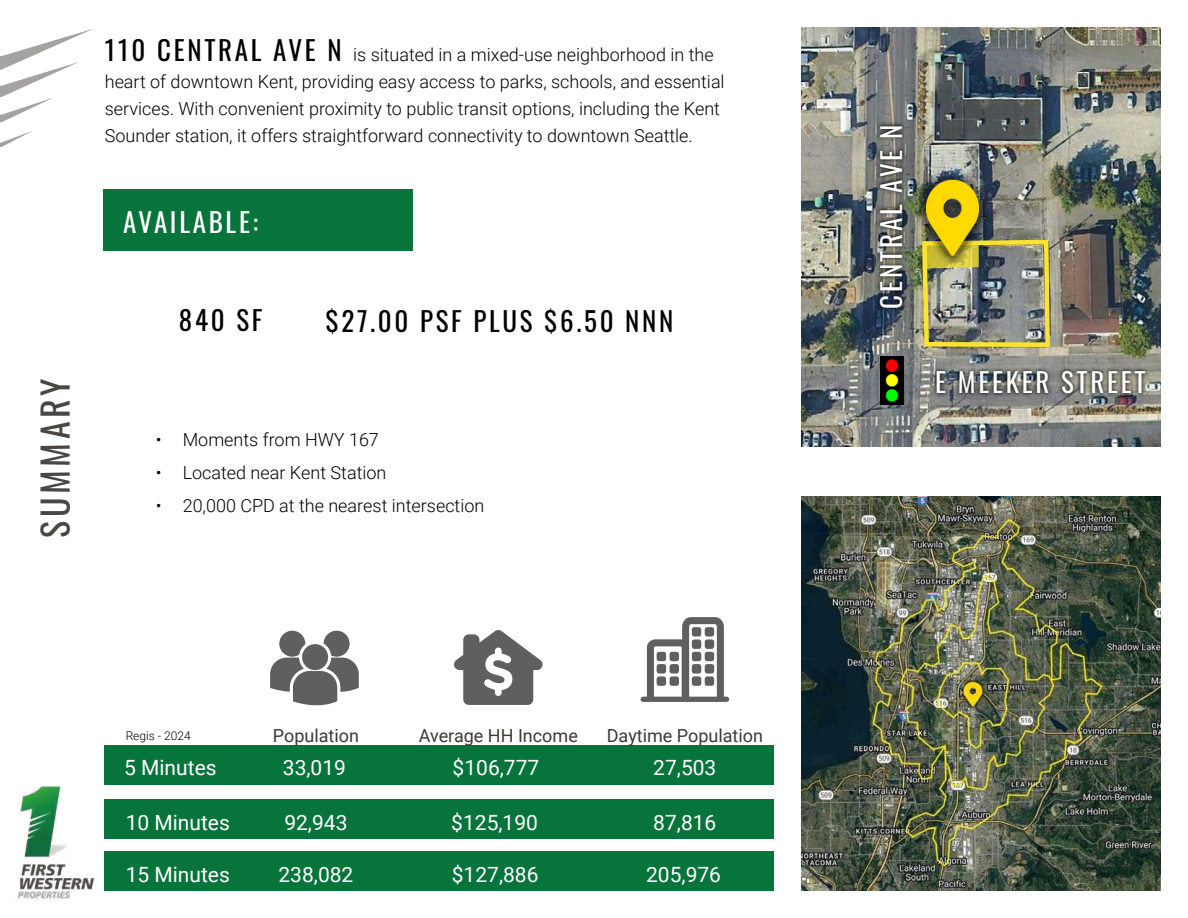
<style>
.page{position:relative;width:1188px;height:918px;background:#fff}
.page>*{position:absolute;margin:0;border:0;box-sizing:border-box;transform-origin:0 0}
.t1{font:36px "Oswald";letter-spacing:.1em;color:#494743}
.t2{font:27px "Oswald";letter-spacing:.1em;color:#fff}
.t3{font:27px "Oswald";letter-spacing:.1em;color:#000}
.t4{font:21px "Roboto";color:#fff}
.t5{font:300 18px/27px "Roboto";color:#000}
.t6{font:18px "Roboto";color:#3e3935}
.t7{font:300 12px "Roboto";color:#000}
.s1{font-family:"Oswald";font-weight:400;font-size:27px}
</style>
<div class="page">
<div style="left:104px;top:189px;width:309px;height:61px;background:#07743c"></div>
<div style="left:105px;top:799px;width:669px;height:39px;background:#07743c"></div>
<div style="left:105px;top:851px;width:669px;height:40px;background:#07743c"></div>
<div style="left:105px;top:745px;width:669px;height:39px;background:#07743c"></div>
<svg style="left:641px;top:617px;width:88px;height:85px"></svg>
<div style="left:692px;top:627px;width:9px;height:10px;background:#5e5f61;border-radius:3px"></div>
<div style="left:692px;top:639px;width:9px;height:10px;background:#5e5f61;border-radius:3px"></div>
<div style="left:692px;top:652px;width:9px;height:9px;background:#5e5f61;border-radius:3px"></div>
<div style="left:705px;top:627px;width:9px;height:10px;background:#5e5f61;border-radius:3px"></div>
<div style="left:705px;top:639px;width:9px;height:10px;background:#5e5f61;border-radius:3px"></div>
<div style="left:705px;top:652px;width:9px;height:9px;background:#5e5f61;border-radius:3px"></div>
<div style="left:692px;top:664px;width:9px;height:10px;background:#5e5f61;border-radius:3px"></div>
<div style="left:692px;top:676px;width:9px;height:10px;background:#5e5f61;border-radius:3px"></div>
<div style="left:705px;top:664px;width:9px;height:10px;background:#5e5f61;border-radius:3px"></div>
<div style="left:705px;top:676px;width:9px;height:10px;background:#5e5f61;border-radius:3px"></div>
<div style="left:657px;top:652px;width:9px;height:9px;background:#5e5f61;border-radius:3px"></div>
<div style="left:670px;top:652px;width:9px;height:9px;background:#5e5f61;border-radius:3px"></div>
<div style="left:657px;top:664px;width:9px;height:10px;background:#5e5f61;border-radius:3px"></div>
<div style="left:657px;top:676px;width:9px;height:10px;background:#5e5f61;border-radius:3px"></div>
<div style="left:670px;top:664px;width:9px;height:10px;background:#5e5f61;border-radius:3px"></div>
<div style="left:670px;top:676px;width:9px;height:10px;background:#5e5f61;border-radius:3px"></div>
<svg style="left:454px;top:630px;width:89px;height:75px"></svg>
<svg style="left:270px;top:631px;width:89px;height:74px"></svg>
<svg style="left:0;top:29px;width:93px;height:94px"></svg>
<svg style="left:0;top:131px;width:32px;height:16px"></svg>
<img style="left:801px;top:497px;width:360px;height:394px">
<img style="left:17px;top:775px;width:88px;height:126px">
<img style="left:801px;top:27px;width:360px;height:419px">
<img style="left:880px;top:356px;width:24px;height:49px">
<div style="left:932px;top:366px;width:218px;height:33px;background:#000;opacity:.84"></div>
<div style="left:875px;top:121px;width:32px;height:191px;background:#000;opacity:.84"></div>
<img style="left:920px;top:238px;width:132px;height:111px">
<img style="left:914px;top:167px;width:77px;height:100px">
<h1 class="t1" style="left:23px;top:538px;width:161px;rotate:-90deg">SUMMARY</h1>
<p class="t5" style="left:105px;top:40px;width:621px"><span class="s1">110 CENTRAL AVE N</span> is situated in a mixed-use neighborhood in the heart of downtown Kent, providing easy access to parks, schools, and essential services. With convenient proximity to public transit options, including the Kent Sounder station, it offers straightforward connectivity to downtown Seattle.</p>
<h2 class="t2" style="left:123px;top:198px;width:136px">AVAILABLE:</h2>
<h2 class="t3" style="left:179px;top:296px;width:85px">840 SF</h2>
<h2 class="t3" style="left:325px;top:297px;width:350px">$27.00 PSF PLUS $6.50 NNN</h2>
<p class="t5" style="left:156px;top:426px;width:225px">• Moments from HWY 167</p>
<p class="t5" style="left:156px;top:459px;width:232px">• Located near Kent Station</p>
<p class="t5" style="left:156px;top:492px;width:330px">• 20,000 CPD at the nearest intersection</p>
<p class="t7" style="left:126px;top:728px;width:67px">Regis - 2024</p>
<p class="t6" style="left:273px;top:723px;width:88px">Population</p>
<p class="t6" style="left:419px;top:723px;width:161px">Average HH Income</p>
<p class="t6" style="left:607px;top:723px;width:158px">Daytime Population</p>
<p class="t4" style="left:124px;top:753px;width:94px">5 Minutes</p>
<p class="t4" style="left:126px;top:807px;width:106px">10 Minutes</p>
<p class="t4" style="left:126px;top:860px;width:106px">15 Minutes</p>
<p class="t4" style="left:283px;top:753px;width:65px">33,019</p>
<p class="t4" style="left:453px;top:753px;width:88px">$106,777</p>
<p class="t4" style="left:653px;top:753px;width:65px">27,503</p>
<p class="t4" style="left:284px;top:807px;width:65px">92,943</p>
<p class="t4" style="left:451px;top:807px;width:88px">$125,190</p>
<p class="t4" style="left:653px;top:807px;width:65px">87,816</p>
<p class="t4" style="left:278px;top:860px;width:76px">238,082</p>
<p class="t4" style="left:452px;top:860px;width:88px">$127,886</p>
<p class="t4" style="left:646px;top:860px;width:76px">205,976</p>
<h2 class="t2" style="left:867px;top:309px;width:186px;rotate:-90deg">CENTRAL AVE N</h2>
<h2 class="t2" style="left:935px;top:358px;width:212px">E MEEKER STREET</h2>
</div>
